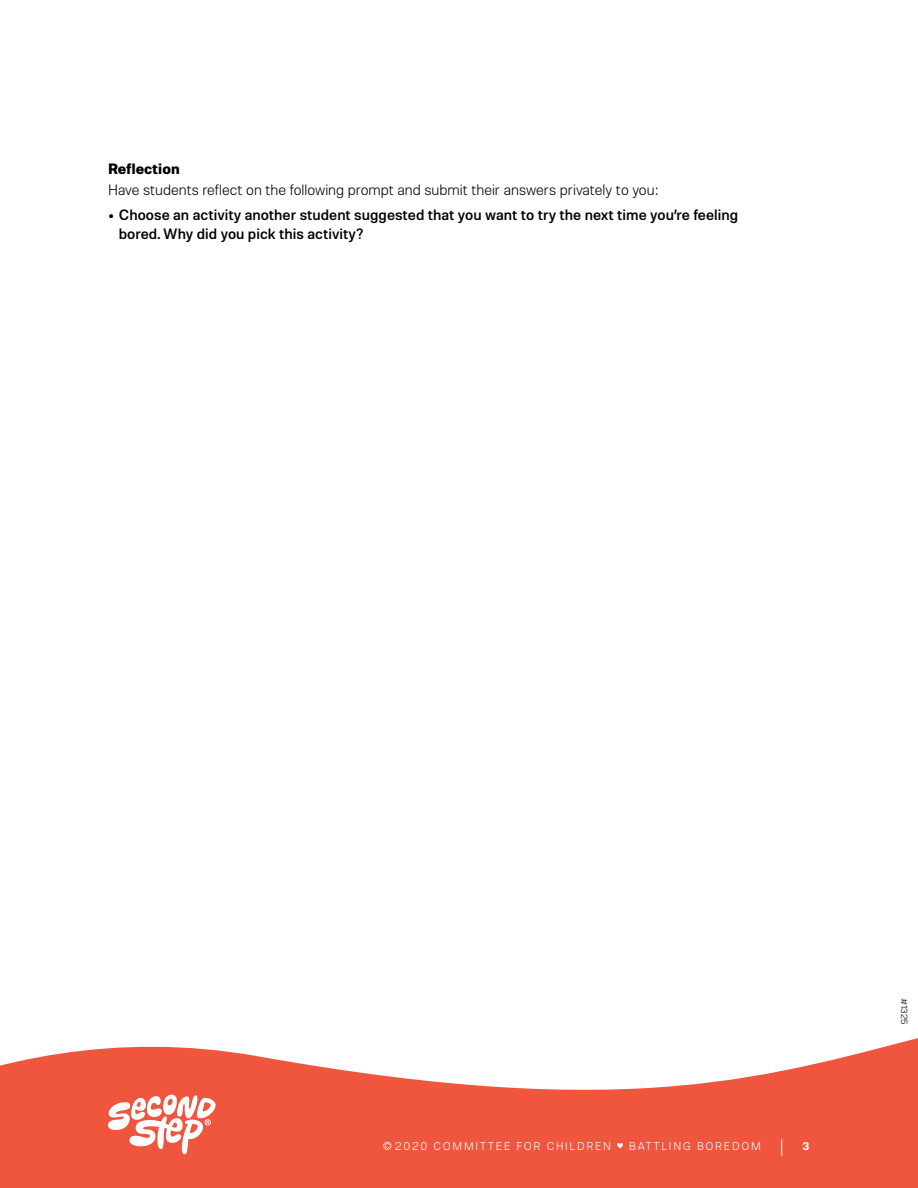
<style>
.page{position:relative;width:918px;height:1188px;background:#fff}
.page>*{position:absolute;margin:0;border:0;box-sizing:border-box;transform-origin:0 0}
.t1{font:500 15px/18.8px "Molde";color:#000008}
._06_body-text{font:300 15px "Molde";color:#000008}
._07_Subhead_small{font:700 15px "Molde";color:#000008}
.t2{font:300 11.25px "Molde";letter-spacing:.15em;color:#fff}
.t3{font:600 11.25px "Molde";color:#fff}
._08_LEGAL_TEXT{font:300 9px "Molde";color:#000008}
.s1{font-family:"Sharp Slab";font-weight:800}
</style>
<div class="page">
<svg style="left:0;top:1038px;width:918px;height:150px;fill:#f0553e"></svg>
<svg style="left:781px;top:1139px;width:1px;height:17px"></svg>
<svg style="left:108px;top:1095px;width:108px;height:59px"></svg>
<svg style="left:383px;top:1142px;width:8px;height:8px"></svg>
<svg style="left:617px;top:1143px;width:6px;height:5px"></svg>
<p class="_07_Subhead_small" style="left:108px;top:159px;width:73px">Reflection</p>
<p class="_06_body-text" style="left:108px;top:180px;width:552px">Have students reflect on the following prompt and submit their answers privately to you:</p>
<p class="t1" style="left:119px;top:205px;width:621px;text-indent:-11px"><span class="s1">•</span> Choose an activity another student suggested that you want to try the next time you’re feeling bored. Why did you pick this activity?</p>
<p class="t2" style="left:395px;top:1139px;width:217px">2020 COMMITTEE FOR CHILDREN</p>
<p class="t2" style="left:629px;top:1139px;width:133px">BATTLING BOREDOM</p>
<p class="t3" style="left:802px;top:1138px;width:8px">3</p>
<p class="_08_LEGAL_TEXT" style="left:910px;top:998px;width:28px;rotate:90deg">#1325</p>
</div>
